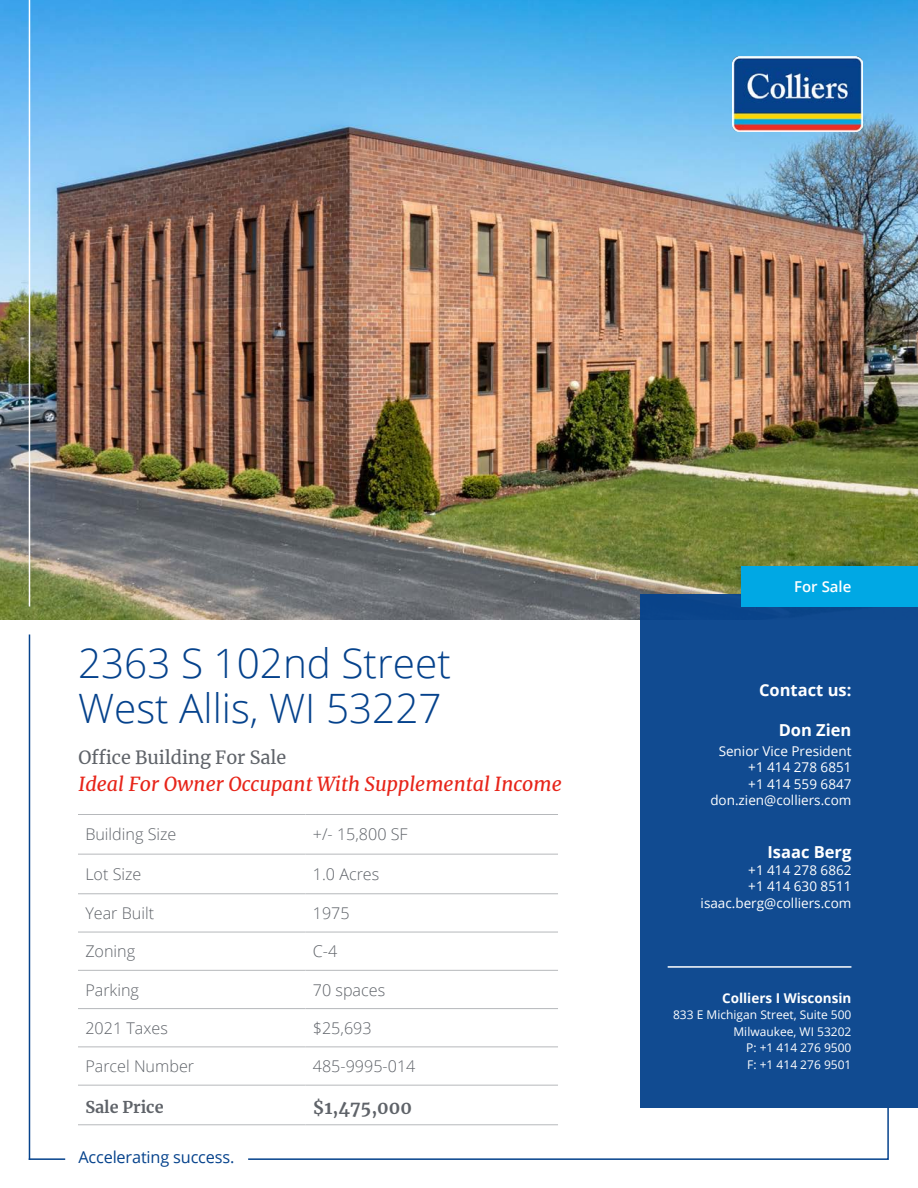
<style>
.page{position:relative;width:918px;height:1188px;background:#fff}
.page>*{position:absolute;margin:0;border:0;box-sizing:border-box;transform-origin:0 0}
.t1{font:300 40.5px "Open Sans";color:#05428c}
.t2{font:italic 19.5px "Merriweather";color:#e72419}
.t3{font:18px "Merriweather";color:#5f6369}
.Table_1_Value{font:700 17.55px "Merriweather";color:#5f6369}
.t4{font:700 16.5px "Open Sans";color:#fff}
.t5{font:16.35px "Open Sans";letter-spacing:-.01em;color:#05428c}
.Table_1_Label{font:300 16.2px "Open Sans";color:#5f6369}
.Table_1_Value-2{font:300 16.2px "Open Sans";color:#5f6369}
.Table_1_Label-2{font:700 16.2px "Merriweather";color:#5f6369}
.t6{font:600 15px "Open Sans";color:#fff}
.t7{font:13.5px "Open Sans";color:#fff}
.t8{font:700 13.5px "Open Sans";color:#fff}
.t9{font:12px "Open Sans";color:#fff}
</style>
<div class="page">
<img style="left:0;top:0;width:918px;height:620px">
<div style="left:641px;top:594px;width:277px;height:514px;background:#114b91"></div>
<img style="left:732px;top:57px;width:131px;height:74px">
<hr style="left:29px;top:1158px;width:36px;height:2px;background:#05428c">
<div style="left:741px;top:566px;width:177px;height:41px;background:#00a8e4"></div>
<svg style="left:247px;top:1106px;width:642px;height:54px"></svg>
<hr style="left:29px;top:0;width:1px;height:607px;background:#fff">
<hr style="left:29px;top:635px;width:1px;height:525px;background:#05428c">
<hr style="left:668px;top:966px;width:183px;height:2px;background:#fff">
<hr style="left:78px;top:814px;width:228px;height:1px;background:#b6b8bb">
<hr style="left:306px;top:814px;width:252px;height:1px;background:#b6b8bb">
<hr style="left:78px;top:854px;width:228px;height:1px;background:#b6b8bb">
<hr style="left:306px;top:854px;width:252px;height:1px;background:#b6b8bb">
<hr style="left:78px;top:894px;width:228px;height:1px;background:#b6b8bb">
<hr style="left:306px;top:894px;width:252px;height:1px;background:#b6b8bb">
<hr style="left:78px;top:932px;width:228px;height:1px;background:#b6b8bb">
<hr style="left:306px;top:932px;width:252px;height:1px;background:#b6b8bb">
<hr style="left:78px;top:970px;width:228px;height:1px;background:#b6b8bb">
<hr style="left:306px;top:970px;width:252px;height:1px;background:#b6b8bb">
<hr style="left:78px;top:1008px;width:228px;height:1px;background:#b6b8bb">
<hr style="left:306px;top:1008px;width:252px;height:1px;background:#b6b8bb">
<hr style="left:78px;top:1047px;width:228px;height:1px;background:#b6b8bb">
<hr style="left:306px;top:1047px;width:252px;height:1px;background:#b6b8bb">
<hr style="left:78px;top:1085px;width:228px;height:1px;background:#b6b8bb">
<hr style="left:306px;top:1085px;width:252px;height:1px;background:#b6b8bb">
<hr style="left:78px;top:1125px;width:228px;height:1px;background:#b6b8bb">
<hr style="left:306px;top:1125px;width:252px;height:1px;background:#b6b8bb">
<p class="t1" style="left:78px;top:636px;width:374px">2363 S 102nd Street</p>
<p class="t1" style="left:78px;top:681px;width:365px">West Allis, WI 53227</p>
<p class="t3" style="left:79px;top:745px;width:209px">Office Building For Sale</p>
<p class="t2" style="left:79px;top:770px;width:485px">Ideal For Owner Occupant With Supplemental Income</p>
<p class="Table_1_Label" style="left:85px;top:824px;width:93px">Building Size</p>
<p class="Table_1_Value-2" style="left:313px;top:824px;width:96px">+/- 15,800 SF</p>
<p class="Table_1_Label" style="left:85px;top:863px;width:58px">Lot Size</p>
<p class="Table_1_Value-2" style="left:313px;top:863px;width:68px">1.0 Acres</p>
<p class="Table_1_Label" style="left:85px;top:902px;width:70px">Year Built</p>
<p class="Table_1_Value-2" style="left:313px;top:902px;width:38px">1975</p>
<p class="Table_1_Label" style="left:85px;top:940px;width:51px">Zoning</p>
<p class="Table_1_Value-2" style="left:313px;top:940px;width:26px">C-4</p>
<p class="Table_1_Label" style="left:85px;top:979px;width:55px">Parking</p>
<p class="Table_1_Value-2" style="left:313px;top:979px;width:74px">70 spaces</p>
<p class="Table_1_Label" style="left:85px;top:1017px;width:84px">2021 Taxes</p>
<p class="Table_1_Value-2" style="left:313px;top:1017px;width:60px">$25,693</p>
<p class="Table_1_Label" style="left:85px;top:1055px;width:110px">Parcel Number</p>
<p class="Table_1_Value-2" style="left:313px;top:1055px;width:104px">485-9995-014</p>
<p class="Table_1_Label-2" style="left:85px;top:1096px;width:80px">Sale Price</p>
<p class="Table_1_Value" style="left:313px;top:1095px;width:101px">$1,475,000</p>
<p class="t5" style="left:78px;top:1146px;width:158px">Accelerating success.</p>
<p class="t6" style="left:794px;top:576px;width:59px">For Sale</p>
<p class="t4" style="left:759px;top:679px;width:94px">Contact us:</p>
<p class="t4" style="left:779px;top:718px;width:74px">Don Zien</p>
<p class="t7" style="left:719px;top:742px;width:134px">Senior Vice President</p>
<p class="t7" style="left:748px;top:758px;width:105px">+1 414 278 6851</p>
<p class="t7" style="left:748px;top:775px;width:105px">+1 414 559 6847</p>
<p class="t7" style="left:710px;top:791px;width:143px">don.zien@colliers.com</p>
<p class="t4" style="left:767px;top:840px;width:86px">Isaac Berg</p>
<p class="t7" style="left:748px;top:860px;width:105px">+1 414 278 6862</p>
<p class="t7" style="left:748px;top:877px;width:105px">+1 414 630 8511</p>
<p class="t7" style="left:701px;top:893px;width:152px">isaac.berg@colliers.com</p>
<p class="t8" style="left:722px;top:988px;width:131px">Colliers I Wisconsin</p>
<p class="t9" style="left:673px;top:1006px;width:180px">833 E Michigan Street, Suite 500</p>
<p class="t9" style="left:733px;top:1023px;width:120px">Milwaukee, WI 53202</p>
<p class="t9" style="left:746px;top:1039px;width:107px">P: +1 414 276 9500</p>
<p class="t9" style="left:747px;top:1056px;width:106px">F: +1 414 276 9501</p>
</div>
